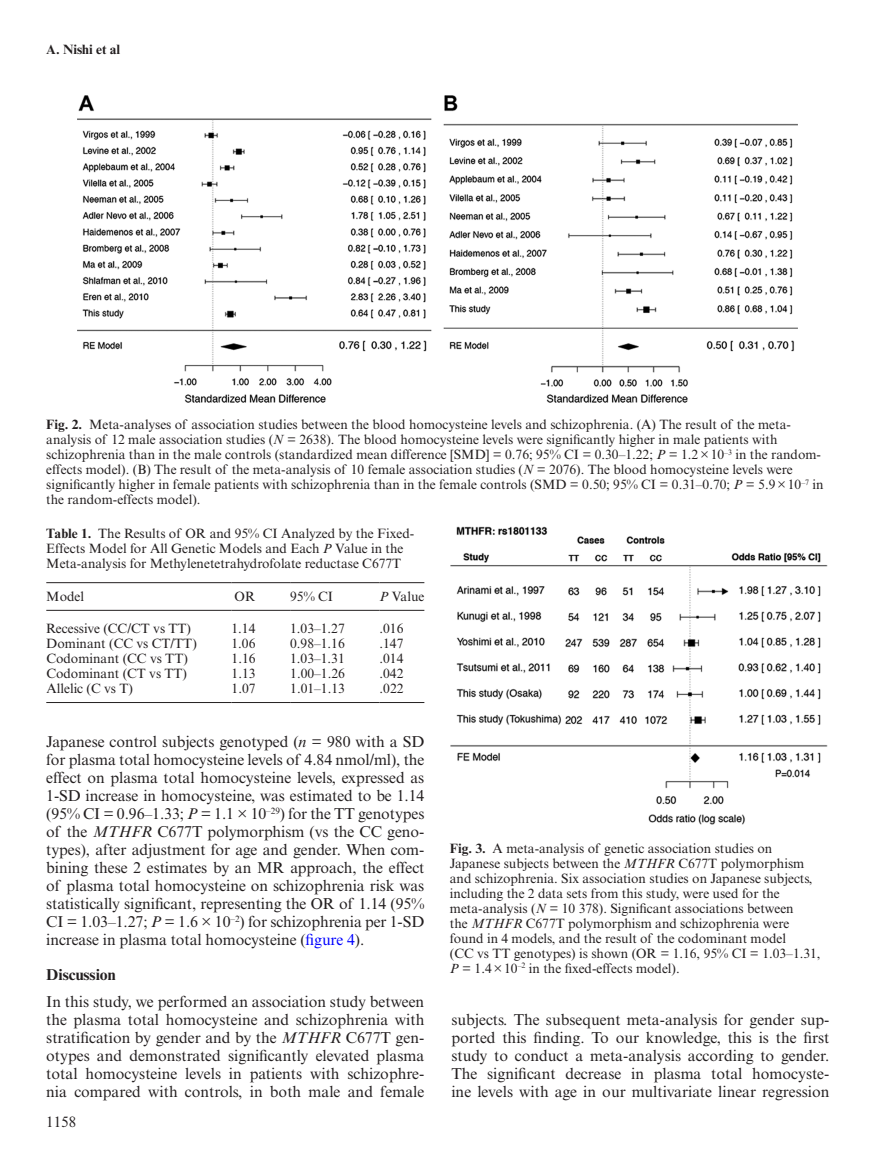
<style>
.page{position:relative;width:891px;height:1175px;background:#fff}
.page>*{position:absolute;margin:0;border:0;box-sizing:border-box;transform-origin:0 0}
.t1{font:15.75px/18px "Times New Roman MT Std";color:#231f20;text-align:justify}
.t2{font:700 15.75px "Times New Roman MT Std";color:#231f20}
.t3{font:15px "Times New Roman MT Std";color:#231f20}
.t4{font:13.5px/15px "Times New Roman MT Std";color:#231f20}
.t5{font:700 13.5px "Times New Roman MT Std";color:#231f20}
.s1{font-weight:700}
.s2{font-style:italic}
.s3{color:#00f}
</style>
<div class="page">
<img style="left:78px;top:95px;width:720px;height:307px">
<hr style="left:46px;top:582px;width:185px;height:1px;background:#231f20">
<hr style="left:46px;top:610px;width:185px;height:1px;background:#231f20">
<hr style="left:231px;top:582px;width:59px;height:1px;background:#231f20">
<hr style="left:231px;top:610px;width:59px;height:1px;background:#231f20">
<hr style="left:290px;top:582px;width:89px;height:1px;background:#231f20">
<hr style="left:290px;top:610px;width:89px;height:1px;background:#231f20">
<hr style="left:379px;top:582px;width:45px;height:1px;background:#231f20">
<hr style="left:379px;top:610px;width:45px;height:1px;background:#231f20">
<hr style="left:46px;top:702px;width:185px;height:1px;background:#231f20">
<hr style="left:231px;top:702px;width:59px;height:1px;background:#231f20">
<hr style="left:290px;top:702px;width:89px;height:1px;background:#231f20">
<hr style="left:379px;top:702px;width:45px;height:1px;background:#231f20">
<img style="left:451px;top:527px;width:376px;height:298px">
<p class="t5" style="left:46px;top:41px;width:75px">A. Nishi et al</p>
<p class="t4" style="left:46px;top:417px;width:779px"><span class="s1">Fig. 2.</span> Meta-analyses of association studies between the blood homocysteine levels and schizophrenia. (A) The result of the meta&shy;analysis of 12 male association studies (<span class="s2">N</span> = 2638). The blood homocysteine levels were significantly higher in male patients with schizophrenia than in the male controls (standardized mean difference [SMD] = 0.76; 95% CI = 0.30–1.22; <span class="s2">P</span> = 1.2×10<sup>–3</sup> in the random&shy;effects model). (B) The result of the meta-analysis of 10 female association studies (<span class="s2">N</span> = 2076). The blood homocysteine levels were significantly higher in female patients with schizophrenia than in the female controls (SMD = 0.50; 95% CI = 0.31–0.70; <span class="s2">P</span> = 5.9×10<sup>–7</sup> in the random-effects model).</p>
<p class="t4" style="left:46px;top:526px;width:369px"><span class="s1">Table 1.</span> The Results of OR and 95% CI Analyzed by the Fixed-<br>Effects Model for All Genetic Models and Each <span class="s2">P</span> Value in the<br>Meta-analysis for Methylenetetrahydrofolate reductase C677T</p>
<p class="t4" style="left:46px;top:589px;width:39px">Model</p>
<p class="t4" style="left:235px;top:589px;width:22px">OR</p>
<p class="t4" style="left:290px;top:589px;width:44px">95% CI</p>
<p class="t4" style="left:379px;top:589px;width:46px"><span class="s2">P</span> Value</p>
<p class="t4" style="left:46px;top:621px;width:146px">Recessive (CC/CT vs TT)</p>
<p class="t4" style="left:232px;top:621px;width:25px">1.14</p>
<p class="t4" style="left:290px;top:621px;width:56px">1.03–1.27</p>
<p class="t4" style="left:379px;top:621px;width:25px">.016</p>
<p class="t4" style="left:46px;top:636px;width:152px">Dominant (CC vs CT/TT)</p>
<p class="t4" style="left:232px;top:636px;width:25px">1.06</p>
<p class="t4" style="left:290px;top:636px;width:56px">0.98–1.16</p>
<p class="t4" style="left:379px;top:636px;width:25px">.147</p>
<p class="t4" style="left:46px;top:651px;width:143px">Codominant (CC vs TT)</p>
<p class="t4" style="left:232px;top:651px;width:25px">1.16</p>
<p class="t4" style="left:290px;top:651px;width:56px">1.03–1.31</p>
<p class="t4" style="left:379px;top:651px;width:25px">.014</p>
<p class="t4" style="left:46px;top:666px;width:142px">Codominant (CT vs TT)</p>
<p class="t4" style="left:232px;top:666px;width:25px">1.13</p>
<p class="t4" style="left:290px;top:666px;width:56px">1.00–1.26</p>
<p class="t4" style="left:379px;top:666px;width:25px">.042</p>
<p class="t4" style="left:46px;top:681px;width:88px">Allelic (C vs T)</p>
<p class="t4" style="left:232px;top:681px;width:25px">1.07</p>
<p class="t4" style="left:290px;top:681px;width:56px">1.01–1.13</p>
<p class="t4" style="left:380px;top:681px;width:25px">.022</p>
<p class="t1" style="left:46px;top:733px;width:380px">Japanese control subjects genotyped (<span class="s2">n</span> = 980 with a SD for plasma total homocysteine levels of 4.84 nmol/ml), the effect on plasma total homocysteine levels, expressed as 1-SD increase in homocysteine, was estimated to be 1.14 (95% CI = 0.96–1.33; <span class="s2">P</span> = 1.1 × 10<sup>–29</sup>) for the TT genotypes of the <span class="s2">MTHFR</span> C677T polymorphism (vs the CC geno&shy;types), after adjustment for age and gender. When com&shy;bining these 2 estimates by an MR approach, the effect of plasma total homocysteine on schizophrenia risk was statistically significant, representing the OR of 1.14 (95% CI = 1.03–1.27; <span class="s2">P</span> = 1.6 × 10<sup>–2</sup>) for schizophrenia per 1-SD increase in plasma total homocysteine (<span class="s3">figure 4</span>).</p>
<p class="t2" style="left:46px;top:964px;width:71px">Discussion</p>
<p class="t1" style="left:46px;top:992px;width:380px">In this study, we performed an association study between the plasma total homocysteine and schizophrenia with stratification by gender and by the <span class="s2">MTHFR</span> C677T gen&shy;otypes and demonstrated significantly elevated plasma total homocysteine levels in patients with schizophre&shy;nia compared with controls, in both male and female</p>
<p class="t3" style="left:46px;top:1113px;width:31px">1158</p>
<p class="t4" style="left:450px;top:840px;width:372px"><span class="s1">Fig. 3.</span> A meta-analysis of genetic association studies on Japanese subjects between the <span class="s2">MTHFR</span> C677T polymorphism and schizophrenia. Six association studies on Japanese subjects, including the 2 data sets from this study, were used for the meta-analysis (<span class="s2">N</span> = 10 378). Significant associations between<br>the <span class="s2">MTHFR</span> C677T polymorphism and schizophrenia were found in 4 models, and the result of the codominant model<br>(CC vs TT genotypes) is shown (OR = 1.16, 95% CI = 1.03–1.31, <span class="s2">P</span> = 1.4×10<sup>–2</sup> in the fixed-effects model).</p>
<p class="t1" style="left:451px;top:1010px;width:380px">subjects. The subsequent meta-analysis for gender sup&shy;ported this finding. To our knowledge, this is the first study to conduct a meta-analysis according to gender.<br>The significant decrease in plasma total homocyste&shy;ine levels with age in our multivariate linear regression</p>
</div>
